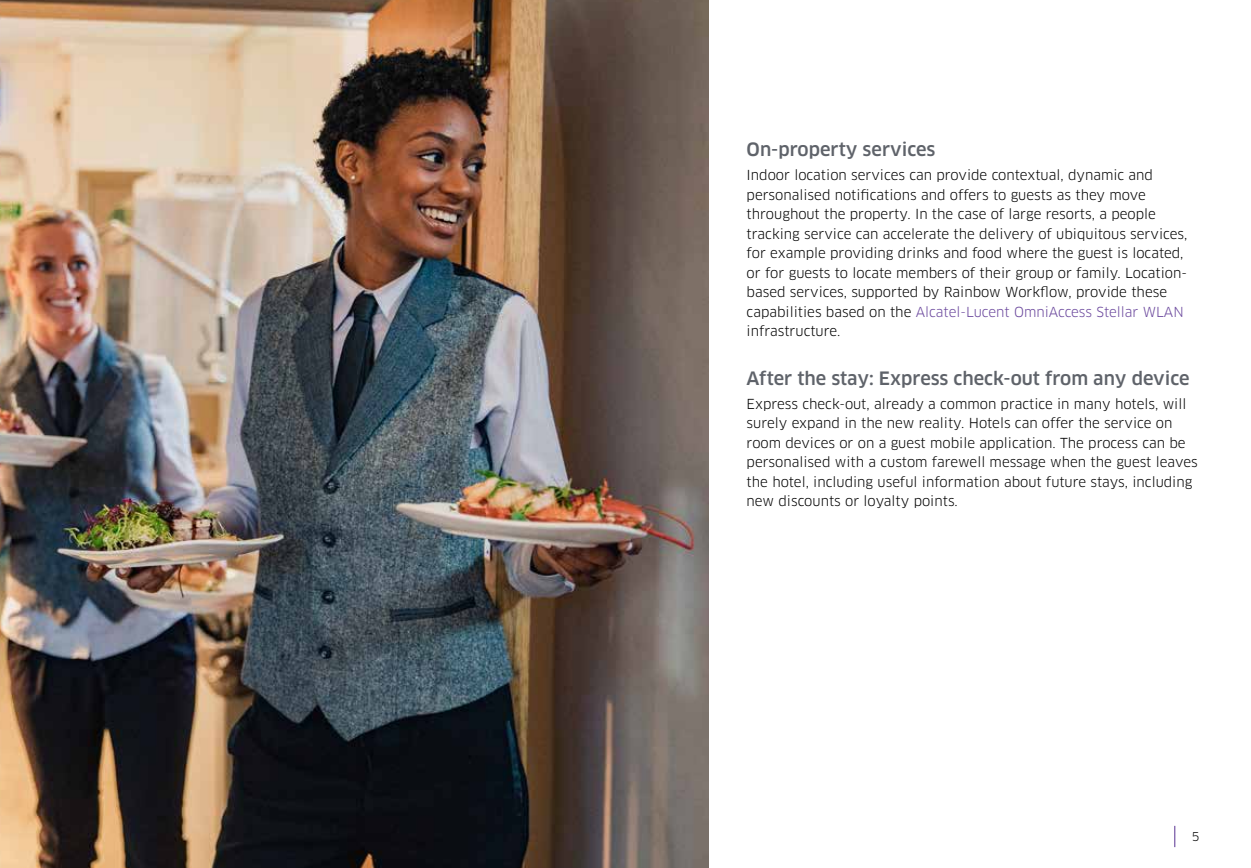
<style>
.page{position:relative;width:1251px;height:868px;background:#fff}
.page>*{position:absolute;margin:0;border:0;box-sizing:border-box;transform-origin:0 0}
.t1{font:500 18px "Clan OT";color:#5f636a}
.t2{font:13.5px/19.5px "Clan OT";color:#000}
.t3{font:12px "Clan OT";color:#000}
.s1{color:#6b489d}
</style>
<div class="page">
<img style="left:0;top:0;width:708px;height:867px">
<h1 class="t1" style="left:746px;top:139px;width:190px">On-property services</h1>
<p class="t2" style="left:746px;top:166px;width:442px">Indoor location services can provide contextual, dynamic and personalised notifications and offers to guests as they move throughout the property. In the case of large resorts, a people tracking service can accelerate the delivery of ubiquitous services, for example providing drinks and food where the guest is located, or for guests to locate members of their group or family. Location&shy;based services, supported by Rainbow Workflow, provide these capabilities based on the <span class="s1">Alcatel-Lucent OmniAccess Stellar WLAN </span>infrastructure.</p>
<h1 class="t1" style="left:746px;top:367px;width:444px">After the stay: Express check-out from any device</h1>
<p class="t2" style="left:746px;top:394px;width:452px">Express check-out, already a common practice in many hotels, will surely expand in the new reality. Hotels can offer the service on room devices or on a guest mobile application. The process can be personalised with a custom farewell message when the guest leaves the hotel, including useful information about future stays, including new discounts or loyalty points.</p>
<p class="t3" style="left:1191px;top:828px;width:9px">5</p>
</div>
